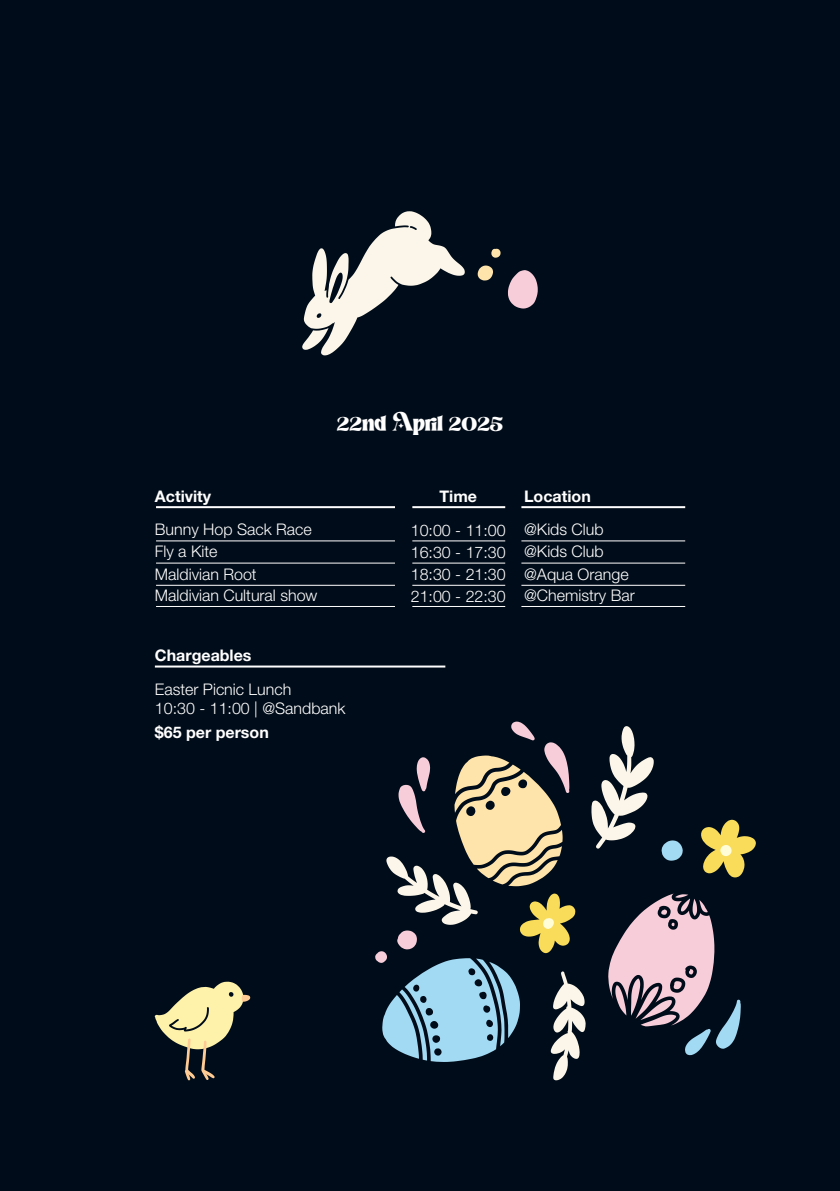
<style>
.page{position:relative;width:840px;height:1191px;background:#fff}
.page>*{position:absolute;margin:0;border:0;box-sizing:border-box;transform-origin:0 0}
.t1{font:24px "Magic Retro";color:#fff}
.t2{font:300 16px/22.2px "Helvetica Neue LT Std";color:#fff}
.t3{font:700 16px "Helvetica Neue LT Std";color:#fff}
</style>
<div class="page">
<div style="left:0;top:0;width:839px;height:1190px;background:#000c19"></div>
<hr style="left:156px;top:540px;width:239px;height:1px;background:#fff">
<hr style="left:156px;top:563px;width:239px;height:1px;background:#fff">
<hr style="left:156px;top:585px;width:239px;height:1px;background:#fff">
<hr style="left:412px;top:540px;width:93px;height:1px;background:#fff">
<hr style="left:412px;top:563px;width:93px;height:1px;background:#fff">
<hr style="left:412px;top:585px;width:93px;height:1px;background:#fff">
<hr style="left:156px;top:506px;width:239px;height:2px;background:#fff">
<hr style="left:412px;top:506px;width:93px;height:2px;background:#fff">
<hr style="left:521px;top:540px;width:163px;height:1px;background:#fff">
<hr style="left:521px;top:506px;width:163px;height:2px;background:#fff">
<hr style="left:521px;top:563px;width:163px;height:1px;background:#fff">
<hr style="left:521px;top:585px;width:163px;height:1px;background:#fff">
<hr style="left:156px;top:606px;width:239px;height:1px;background:#fff">
<hr style="left:412px;top:606px;width:93px;height:1px;background:#fff">
<hr style="left:521px;top:606px;width:163px;height:1px;background:#fff">
<hr style="left:155px;top:665px;width:290px;height:2px;background:#fff">
<svg style="left:661px;top:840px;width:21px;height:20px"></svg>
<svg style="left:591px;top:726px;width:62px;height:122px"></svg>
<svg style="left:701px;top:819px;width:54px;height:58px"></svg>
<svg style="left:608px;top:893px;width:132px;height:162px"></svg>
<svg style="left:375px;top:721px;width:210px;height:359px"></svg>
<svg style="left:155px;top:981px;width:95px;height:99px"></svg>
<svg style="left:477px;top:249px;width:23px;height:31px"></svg>
<svg style="left:302px;top:211px;width:163px;height:144px"></svg>
<svg style="left:508px;top:270px;width:29px;height:38px"></svg>
<h1 class="t1" style="left:337px;top:406px;width:167px">22nd April 2025</h1>
<p class="t3" style="left:155px;top:486px;width:58px">Activity</p>
<p class="t3" style="left:439px;top:486px;width:39px">Time</p>
<p class="t2" style="left:155px;top:518px;width:158px">Bunny Hop Sack Race</p>
<p class="t2" style="left:410px;top:519px;width:96px">10:00 - 11:00</p>
<p class="t2" style="left:155px;top:540px;width:64px">Fly a Kite</p>
<p class="t2" style="left:410px;top:541px;width:96px">16:30 - 17:30</p>
<p class="t2" style="left:155px;top:562px;width:103px">Maldivian Root</p>
<p class="t2" style="left:410px;top:563px;width:96px">18:30 - 21:30</p>
<p class="t3" style="left:524px;top:486px;width:68px">Location</p>
<p class="t2" style="left:524px;top:518px;width:106px">@Kids Club @Kids Club @Aqua Orange</p>
<p class="t2" style="left:155px;top:583px;width:164px">Maldivian Cultural show</p>
<p class="t2" style="left:410px;top:583px;width:225px">21:00 - 22:30 @Chemistry Bar</p>
<p class="t3" style="left:155px;top:645px;width:98px">Chargeables</p>
<p class="t2" style="left:155px;top:679px;width:192px;line-height:19.2px">Easter Picnic Lunch<br>10:30 - 11:00 | @Sandbank</p>
<p class="t3" style="left:155px;top:722px;width:115px">$65 per person</p>
</div>
